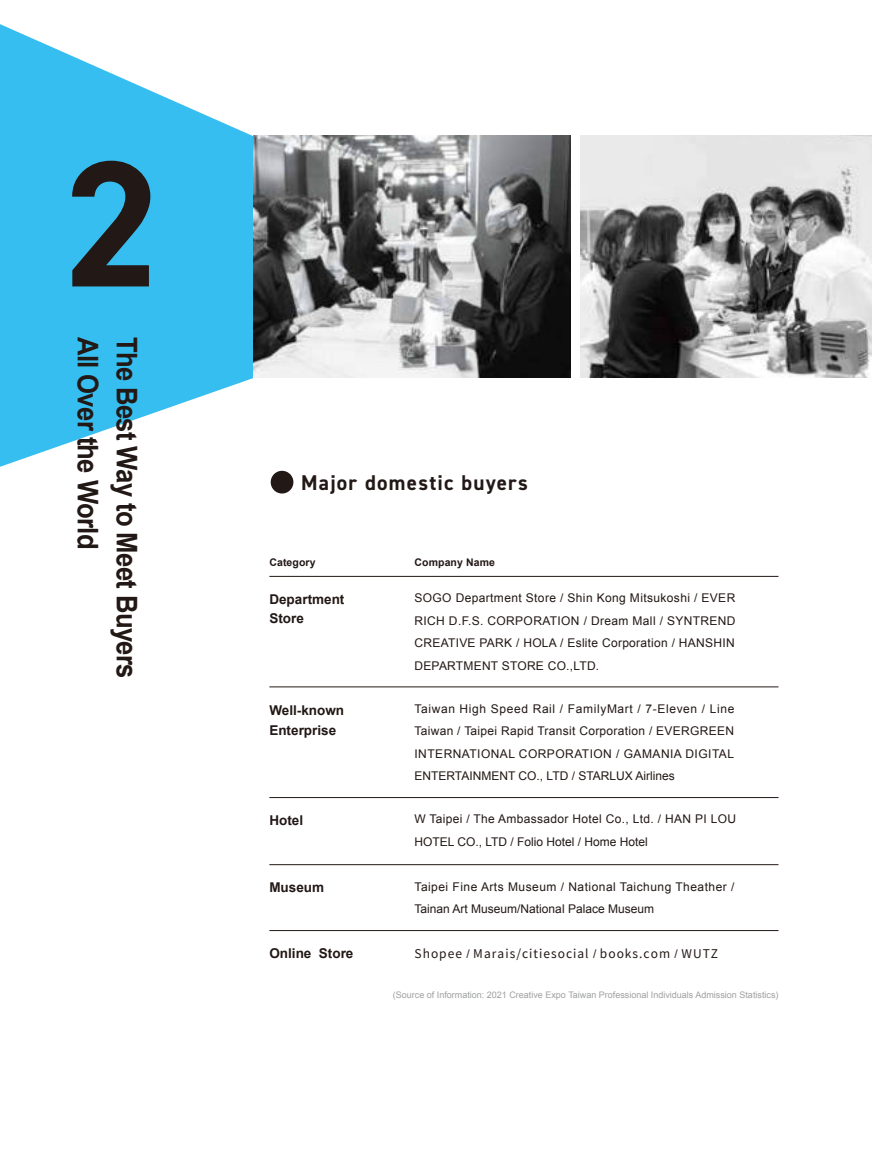
<style>
.page{position:relative;width:872px;height:1149px;background:#fff}
.page>*{position:absolute;margin:0;border:0;box-sizing:border-box;transform-origin:0 0}
.t1{font:700 179.7px "DIN2014";color:#221815}
.t2{font:700 28.5px "Arial";letter-spacing:-.025em;color:#221815;scale:.9 1}
.t3{font:700 21px "DIN2014";letter-spacing:.06em;color:#221815}
.t4{font:700 13.5px/19.5px "Arial";color:#221815}
.t5{font:12px/22.5px "Arial";letter-spacing:.02em;color:#221815;text-align:justify}
.t6{font:12px/22.5px "Arial";letter-spacing:.04em;color:#221815}
.t7{font:12px "Taipei Sans TC Beta";letter-spacing:.085em;color:#221815}
.t8{font:700 10.5px "Arial";letter-spacing:.01em;color:#221815}
.t9{font:9px "Arial";color:#9fa0a0}
.s1{font-family:"Arial"}
</style>
<div class="page">
<svg style="left:0;top:24px;width:277px;height:442px;fill:#37bef0"></svg>
<hr style="left:269px;top:576px;width:509px;height:1px;background:#221815">
<hr style="left:269px;top:686px;width:509px;height:1px;background:#221815">
<hr style="left:269px;top:797px;width:509px;height:1px;background:#221815">
<hr style="left:269px;top:864px;width:509px;height:1px;background:#221815">
<hr style="left:269px;top:929px;width:509px;height:1px;background:#221815">
<div style="left:271px;top:470px;width:22px;height:23px;background:#221815;border-radius:50%"></div>
<img style="left:580px;top:136px;width:292px;height:242px">
<img style="left:254px;top:136px;width:317px;height:242px">
<h1 class="t1" style="left:63px;top:161px;width:99px">2</h1>
<h2 class="t2" style="left:100px;top:336px;width:237px;rotate:90deg">All Over the World</h2>
<h2 class="t2" style="left:139px;top:336px;width:381px;rotate:90deg">The Best Way to Meet Buyers</h2>
<h3 class="t3" style="left:301px;top:475px;width:228px">Major domestic buyers</h3>
<p class="t8" style="left:269px;top:557px;width:48px">Category</p>
<p class="t8" style="left:414px;top:557px;width:82px">Company Name</p>
<p class="t4" style="left:269px;top:590px;width:77px">Department<br>Store</p>
<p class="t4" style="left:269px;top:701px;width:76px">Well-known<br>Enterprise</p>
<p class="t4" style="left:269px;top:811px;width:35px">Hotel</p>
<p class="t4" style="left:269px;top:878px;width:56px">Museum</p>
<p class="t4" style="left:269px;top:944px;width:86px">Online Store</p>
<p class="t5" style="left:414px;top:587px;width:323px">SOGO Department Store / Shin Kong Mitsukoshi / EVER RICH D.F.S. CORPORATION / Dream Mall / SYNTREND CREATIVE PARK / HOLA / Eslite Corporation / HANSHIN DEPARTMENT STORE CO.,LTD.</p>
<p class="t5" style="left:414px;top:698px;width:321px">Taiwan High Speed Rail / FamilyMart / 7-Eleven / Line Taiwan / Taipei Rapid Transit Corporation / EVERGREEN INTERNATIONAL CORPORATION / GAMANIA DIGITAL ENTERTAINMENT CO., LTD / STARLUX Airlines</p>
<p class="t5" style="left:414px;top:808px;width:323px">W Taipei / The Ambassador Hotel Co., Ltd. / HAN PI LOU<br>HOTEL CO., LTD / Folio Hotel / Home Hotel</p>
<p class="t6" style="left:414px;top:876px;width:321px">Taipei Fine Arts Museum / National Taichung Theather /<br>Tainan Art Museum/National Palace Museum</p>
<p class="t7" style="left:414px;top:947px;width:305px">Shopee <span class="s1">/</span> Marais/citiesocial <span class="s1">/</span> books.com <span class="s1">/</span> WUTZ</p>
<p class="t9" style="left:393px;top:991px;width:387px">(Source of Information: 2021 Creative Expo Taiwan Professional Individuals Admission Statistics)</p>
</div>
